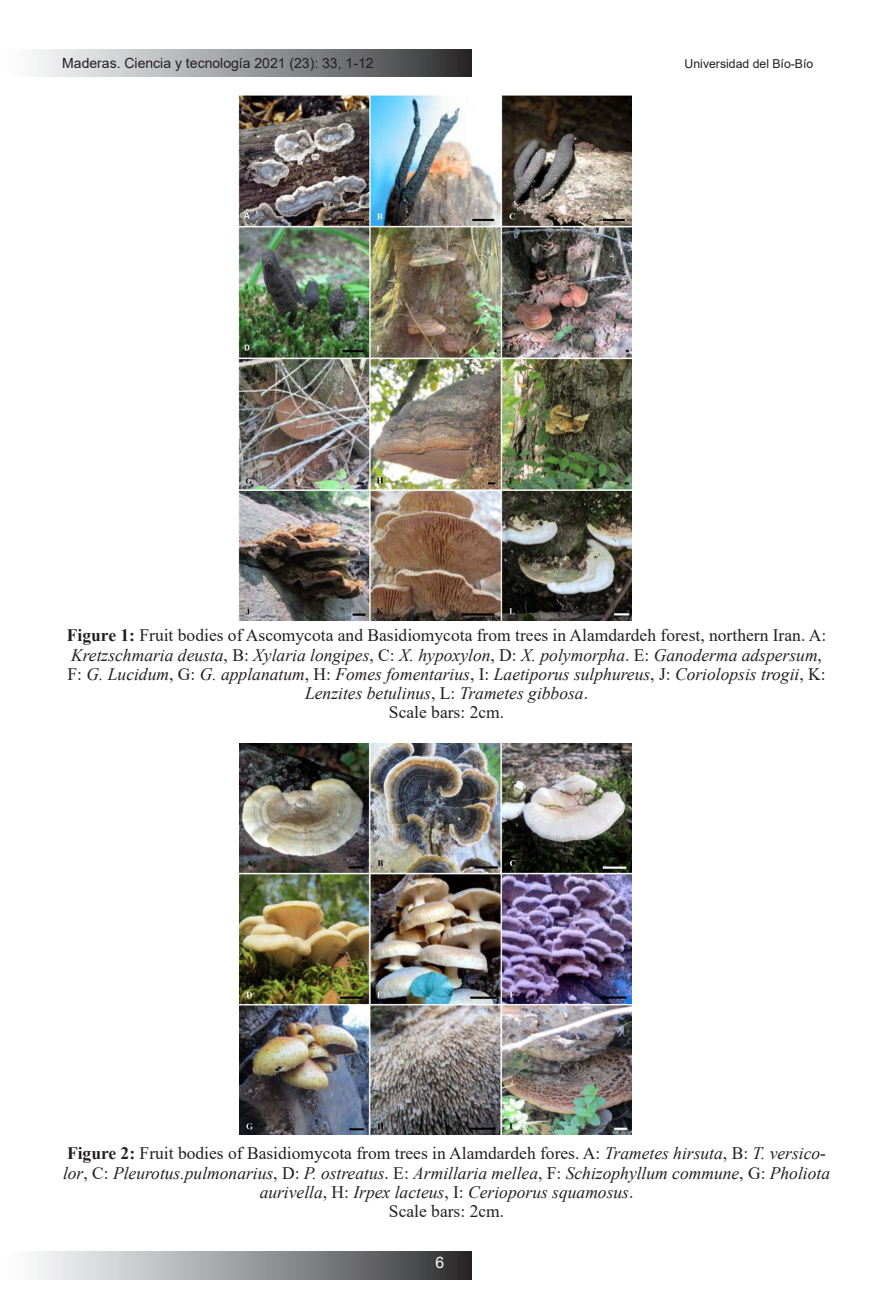
<style>
.page{position:relative;width:893px;height:1315px;background:#fff}
.page>*{position:absolute;margin:0;border:0;box-sizing:border-box;transform-origin:0 0}
.t1{font:italic 17.5px/19.2px "Times New Roman";color:#231f20;text-align:center}
.t2{font:15.75px "Arial";color:#fff}
.t3{font:14px "Arial";color:#231f20}
.t4{font:12.25px "Arial";color:#231f20}
.s1{font-weight:700;font-style:normal}
.s2{font-style:normal}
</style>
<div class="page">
<div style="left:0;top:49px;width:471px;height:28px;background:linear-gradient(to right,#fff,#333436)"></div>
<div style="left:0;top:1252px;width:471px;height:27px;background:linear-gradient(to right,#fff,#333436)"></div>
<img style="left:238px;top:94px;width:394px;height:526px">
<img style="left:240px;top:743px;width:391px;height:391px">
<p class="t3" style="left:62px;top:53px;width:313px">Maderas. Ciencia y tecnología 2021 (23): 33, 1-12</p>
<p class="t4" style="left:685px;top:56px;width:130px">Universidad del Bío-Bío</p>
<p class="t1" style="left:67px;top:625px;width:761px"><span class="s1">Figure 1:</span> <span class="s2">Fruit bodies of Ascomycota and Basidiomycota from trees in Alamdardeh forest, northern Iran. A:<br></span>Kretzschmaria deusta<span class="s2">, B:</span> Xylaria longipes<span class="s2">, C:</span> X. hypoxylon<span class="s2">, D:</span> X. polymorpha<span class="s2">. E:</span> Ganoderma adspersum<span class="s2">, F:</span> G. Lucidum<span class="s2">, G:</span> G. applanatum<span class="s2">, H:</span> Fomes fomentarius<span class="s2">, I:</span> Laetiporus sulphureus<span class="s2">, J:</span> Coriolopsis trogii<span class="s2">, K:<br></span>Lenzites betulinus<span class="s2">, L:</span> Trametes gibbosa<span class="s2">.<br>Scale bars: 2cm.</span></p>
<p class="t1" style="left:63px;top:1143px;width:769px"><span class="s1">Figure 2:</span> <span class="s2">Fruit bodies of Basidiomycota from trees in Alamdardeh fores. A:</span> Trametes hirsuta<span class="s2">, B:</span> T. versico&shy;lor<span class="s2">, C:</span> Pleurotus.pulmonarius<span class="s2">, D:</span> P. ostreatus<span class="s2">. E:</span> Armillaria mellea<span class="s2">, F:</span> Schizophyllum commune<span class="s2">, G:</span> Pholiota aurivella<span class="s2">, H:</span> Irpex lacteus<span class="s2">, I:</span> Cerioporus squamosus<span class="s2">.<br>Scale bars: 2cm.</span></p>
<p class="t2" style="left:435px;top:1252px;width:10px">6</p>
</div>
